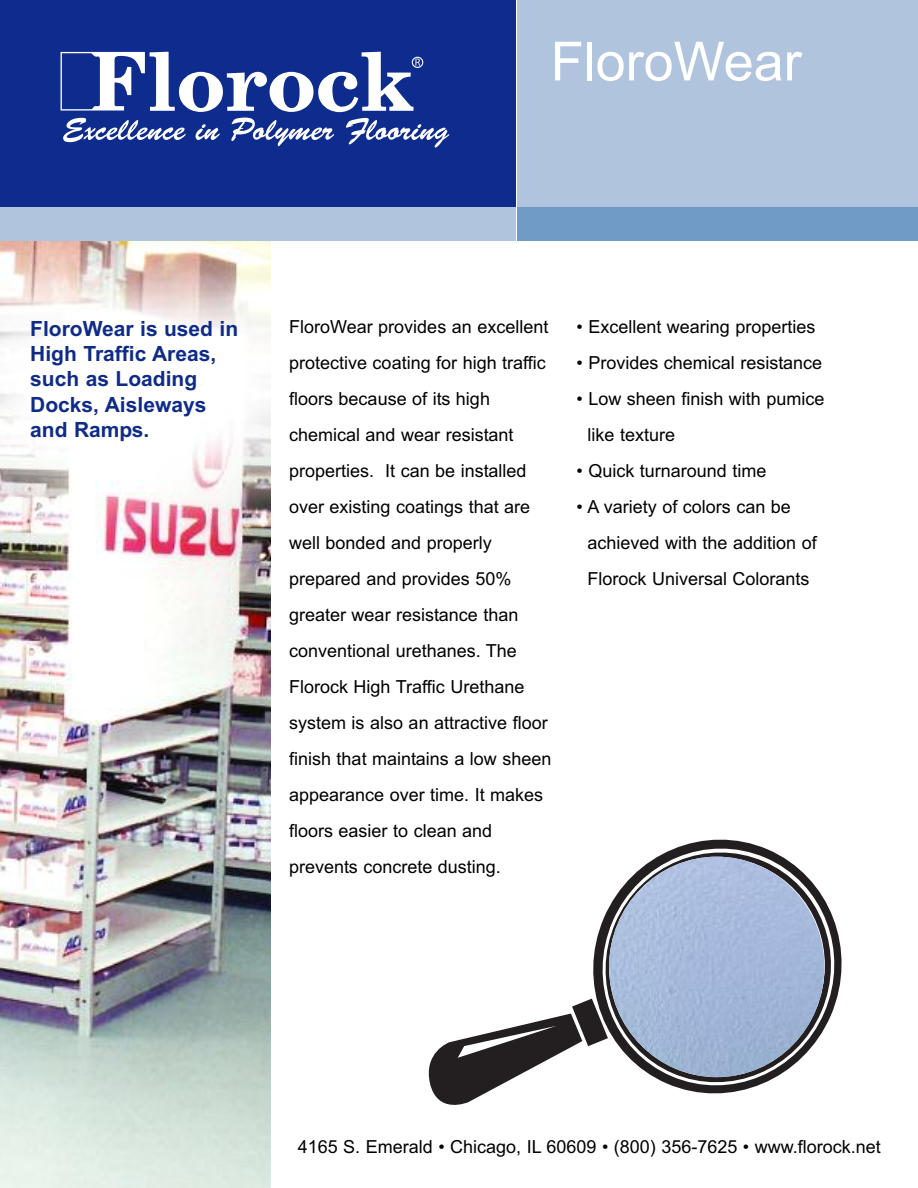
<style>
.page{position:relative;width:918px;height:1188px;background:#fff}
.page>*{position:absolute;margin:0;border:0;box-sizing:border-box;transform-origin:0 0}
.t1{font:54px "Arial";color:#fff}
.t2{font:700 21px/25.2px "Arial";color:#0e2b88}
.t3{font:18px/36px "Arial";color:#000}
</style>
<div class="page">
<svg style="left:591px;top:840px;width:251px;height:254px"></svg>
<svg style="left:596px;top:843px;width:244px;height:248px"></svg>
<svg style="left:429px;top:999px;width:179px;height:106px"></svg>
<img style="left:0;top:241px;width:270px;height:947px">
<div style="left:0;top:0;width:516px;height:207px;background:#0e2b8e"></div>
<div style="left:517px;top:0;width:401px;height:207px;background:#b1c4de"></div>
<div style="left:0;top:207px;width:516px;height:34px;background:#b1c4de"></div>
<div style="left:517px;top:207px;width:401px;height:34px;background:#719bc7"></div>
<div style="left:412px;top:57px;width:11px;height:11px;border:1px solid #fff;border-radius:50%"></div>
<svg style="left:61px;top:52px;width:359px;height:60px"></svg>
<svg style="left:63px;top:118px;width:123px;height:24px"></svg>
<svg style="left:196px;top:124px;width:24px;height:16px"></svg>
<svg style="left:231px;top:118px;width:103px;height:28px"></svg>
<svg style="left:346px;top:118px;width:103px;height:30px"></svg>
<img style="left:609px;top:857px;width:215px;height:220px;border-radius:50%">
<h1 class="t1" style="left:551px;top:30px;width:253px">FloroWear</h1>
<p class="t2" style="left:30px;top:316px;width:209px">FloroWear is used in<br>High Traffic Areas, such as Loading<br>Docks, Aisleways and Ramps.</p>
<p class="t3" style="left:289px;top:309px;width:264px">FloroWear provides an excellent protective coating for high traffic floors because of its high chemical and wear resistant properties. It can be installed over existing coatings that are well bonded and properly prepared and provides 50% greater wear resistance than conventional urethanes. The<br>Florock High Traffic Urethane system is also an attractive floor finish that maintains a low sheen appearance over time. It makes floors easier to clean and prevents concrete dusting.</p>
<p class="t3" style="left:577px;top:309px;width:240px">• Excellent wearing properties</p>
<p class="t3" style="left:577px;top:345px;width:247px">• Provides chemical resistance</p>
<p class="t3" style="left:588px;top:381px;width:238px;text-indent:-11px">• Low sheen finish with pumice like texture</p>
<p class="t3" style="left:577px;top:453px;width:191px">• Quick turnaround time</p>
<p class="t3" style="left:588px;top:489px;width:231px;text-indent:-11px">• A variety of colors can be achieved with the addition of<br>Florock Universal Colorants</p>
<p class="t3" style="left:298px;top:1129px;width:585px">4165 S. Emerald • Chicago, IL 60609 • (800) 356-7625 • www.florock.net</p>
</div>
